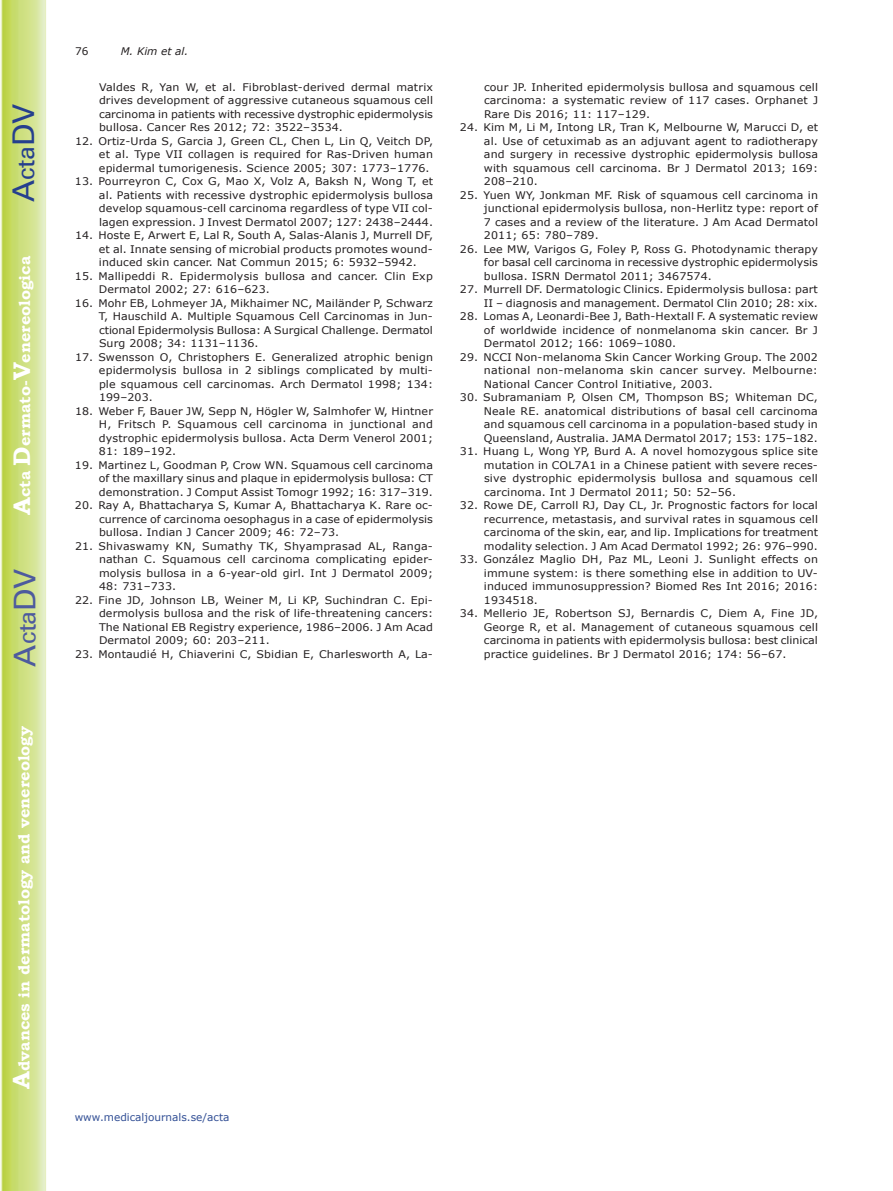
<style>
.page{position:relative;width:893px;height:1191px;background:#fff}
.page>*{position:absolute;margin:0;border:0;box-sizing:border-box;transform-origin:0 0}
.t1{font:30px "Univers";color:#4d5a9e}
.t2{font:30px "Univers";color:#253f8e}
.t3{font:700 15.75px "Bookman Old Style";color:#fff}
.t4{font:10.5px/13.5px "Verdana";letter-spacing:.01em;color:#231f20;text-align:justify;scale:1.05 1}
.t5{font:10.5px "Verdana";color:#324f95}
.t6{font:italic 10.5px "Verdana";color:#231f20}
.t7{font:10.5px "Verdana";letter-spacing:.01em;color:#231f20}
.s1{font-size:24px}
</style>
<div class="page">
<svg style="left:1px;top:0;width:45px;height:1191px;background:#cfe084"></svg>
<h1 class="t2" style="left:6px;top:202px;width:100px;rotate:-90deg">A<span class="s1">cta</span>DV</h1>
<h2 class="t3" style="left:15px;top:515px;width:260px;rotate:-90deg"><span class="s1">A</span>cta <span class="s1">D</span>ermato-<span class="s1">V</span>enereologica</h2>
<h1 class="t1" style="left:7px;top:666px;width:100px;rotate:-90deg">A<span class="s1">cta</span>DV</h1>
<h2 class="t3" style="left:15px;top:1088px;width:364px;rotate:-90deg"><span class="s1">A</span>dvances in dermatology and venereology</h2>
<p class="t7" style="left:75px;top:44px;width:15px">76</p>
<p class="t6" style="left:121px;top:44px;width:69px">M. Kim et al.</p>
<p class="t4" style="left:99px;top:80px;width:320px">Valdes R, Yan W, et al. Fibroblast-derived dermal matrix drives development of aggressive cutaneous squamous cell carcinoma in patients with recessive dystrophic epidermolysis bullosa. Cancer Res 2012; 72: 3522–3534.</p>
<p class="t4" style="left:99px;top:134px;width:320px;text-indent:-24px">12. Ortiz-Urda S, Garcia J, Green CL, Chen L, Lin Q, Veitch DP, et al. Type VII collagen is required for Ras-Driven human epidermal tumorigenesis. Science 2005; 307: 1773–1776.</p>
<p class="t4" style="left:99px;top:174px;width:320px;text-indent:-24px">13. Pourreyron C, Cox G, Mao X, Volz A, Baksh N, Wong T, et al. Patients with recessive dystrophic epidermolysis bullosa develop squamous-cell carcinoma regardless of type VII col&shy;lagen expression. J Invest Dermatol 2007; 127: 2438–2444.</p>
<p class="t4" style="left:99px;top:228px;width:320px;text-indent:-24px">14. Hoste E, Arwert E, Lal R, South A, Salas-Alanis J, Murrell DF, et al. Innate sensing of microbial products promotes wound&shy;induced skin cancer. Nat Commun 2015; 6: 5932–5942.</p>
<p class="t4" style="left:99px;top:269px;width:319px;text-indent:-24px">15. Mallipeddi R. Epidermolysis bullosa and cancer. Clin Exp<br>Dermatol 2002; 27: 616–623.</p>
<p class="t4" style="left:99px;top:296px;width:320px;text-indent:-24px">16. Mohr EB, Lohmeyer JA, Mikhaimer NC, Mailänder P, Schwarz T, Hauschild A. Multiple Squamous Cell Carcinomas in Jun&shy;ctional Epidermolysis Bullosa: A Surgical Challenge. Dermatol Surg 2008; 34: 1131–1136.</p>
<p class="t4" style="left:99px;top:350px;width:320px;text-indent:-24px">17. Swensson O, Christophers E. Generalized atrophic benign epidermolysis bullosa in 2 siblings complicated by multi&shy;ple squamous cell carcinomas. Arch Dermatol 1998; 134:<br>199–203.</p>
<p class="t4" style="left:99px;top:404px;width:320px;text-indent:-24px">18. Weber F, Bauer JW, Sepp N, Högler W, Salmhofer W, Hintner H, Fritsch P. Squamous cell carcinoma in junctional and dystrophic epidermolysis bullosa. Acta Derm Venerol 2001; 81: 189–192.</p>
<p class="t4" style="left:99px;top:458px;width:320px;text-indent:-24px">19. Martinez L, Goodman P, Crow WN. Squamous cell carcinoma of the maxillary sinus and plaque in epidermolysis bullosa: CT demonstration. J Comput Assist Tomogr 1992; 16: 317–319.</p>
<p class="t4" style="left:99px;top:498px;width:320px;text-indent:-24px">20. Ray A, Bhattacharya S, Kumar A, Bhattacharya K. Rare oc&shy;currence of carcinoma oesophagus in a case of epidermolysis bullosa. Indian J Cancer 2009; 46: 72–73.</p>
<p class="t4" style="left:99px;top:539px;width:320px;text-indent:-24px">21. Shivaswamy KN, Sumathy TK, Shyamprasad AL, Ranga&shy;nathan C. Squamous cell carcinoma complicating epider&shy;molysis bullosa in a 6-year-old girl. Int J Dermatol 2009; 48: 731–733.</p>
<p class="t4" style="left:99px;top:593px;width:320px;text-indent:-24px">22. Fine JD, Johnson LB, Weiner M, Li KP, Suchindran C. Epi&shy;dermolysis bullosa and the risk of life-threatening cancers:<br>The National EB Registry experience, 1986–2006. J Am Acad Dermatol 2009; 60: 203–211.</p>
<p class="t4" style="left:75px;top:647px;width:342px">23. Montaudié H, Chiaverini C, Sbidian E, Charlesworth A, La-</p>
<p class="t4" style="left:484px;top:80px;width:320px">cour JP. Inherited epidermolysis bullosa and squamous cell carcinoma: a systematic review of 117 cases. Orphanet J Rare Dis 2016; 11: 117–129.</p>
<p class="t4" style="left:484px;top:120px;width:320px;text-indent:-24px">24. Kim M, Li M, Intong LR, Tran K, Melbourne W, Marucci D, et al. Use of cetuximab as an adjuvant agent to radiotherapy and surgery in recessive dystrophic epidermolysis bullosa with squamous cell carcinoma. Br J Dermatol 2013; 169:<br>208–210.</p>
<p class="t4" style="left:484px;top:188px;width:320px;text-indent:-24px">25. Yuen WY, Jonkman MF. Risk of squamous cell carcinoma in junctional epidermolysis bullosa, non-Herlitz type: report of 7 cases and a review of the literature. J Am Acad Dermatol 2011; 65: 780–789.</p>
<p class="t4" style="left:484px;top:242px;width:320px;text-indent:-24px">26. Lee MW, Varigos G, Foley P, Ross G. Photodynamic therapy for basal cell carcinoma in recessive dystrophic epidermolysis bullosa. ISRN Dermatol 2011; 3467574.</p>
<p class="t4" style="left:460px;top:282px;width:342px;text-align:right">27. Murrell DF. Dermatologic Clinics. Epidermolysis bullosa: part<br>II – diagnosis and management. Dermatol Clin 2010; 28: xix.</p>
<p class="t4" style="left:484px;top:309px;width:320px;text-indent:-24px">28. Lomas A, Leonardi-Bee J, Bath-Hextall F. A systematic review of worldwide incidence of nonmelanoma skin cancer. Br J Dermatol 2012; 166: 1069–1080.</p>
<p class="t4" style="left:484px;top:350px;width:320px;text-indent:-24px">29. NCCI Non-melanoma Skin Cancer Working Group. The 2002 national non-melanoma skin cancer survey. Melbourne:<br>National Cancer Control Initiative, 2003.</p>
<p class="t4" style="left:484px;top:390px;width:320px;text-indent:-24px">30. Subramaniam P, Olsen CM, Thompson BS; Whiteman DC, Neale RE. anatomical distributions of basal cell carcinoma and squamous cell carcinoma in a population-based study in Queensland, Australia. JAMA Dermatol 2017; 153: 175–182.</p>
<p class="t4" style="left:484px;top:444px;width:320px;text-indent:-24px">31. Huang L, Wong YP, Burd A. A novel homozygous splice site mutation in COL7A1 in a Chinese patient with severe reces&shy;sive dystrophic epidermolysis bullosa and squamous cell carcinoma. Int J Dermatol 2011; 50: 52–56.</p>
<p class="t4" style="left:484px;top:498px;width:320px;text-indent:-24px">32. Rowe DE, Carroll RJ, Day CL, Jr. Prognostic factors for local recurrence, metastasis, and survival rates in squamous cell carcinoma of the skin, ear, and lip. Implications for treatment modality selection. J Am Acad Dermatol 1992; 26: 976–990.</p>
<p class="t4" style="left:484px;top:552px;width:320px;text-indent:-24px">33. González Maglio DH, Paz ML, Leoni J. Sunlight effects on immune system: is there something else in addition to UV&shy;induced immunosuppression? Biomed Res Int 2016; 2016:<br>1934518.</p>
<p class="t4" style="left:484px;top:606px;width:320px;text-indent:-24px">34. Mellerio JE, Robertson SJ, Bernardis C, Diem A, Fine JD, George R, et al. Management of cutaneous squamous cell carcinoma in patients with epidermolysis bullosa: best clinical practice guidelines. Br J Dermatol 2016; 174: 56–67.</p>
<p class="t5" style="left:75px;top:1109px;width:156px">www.medicaljournals.se/acta</p>
</div>
